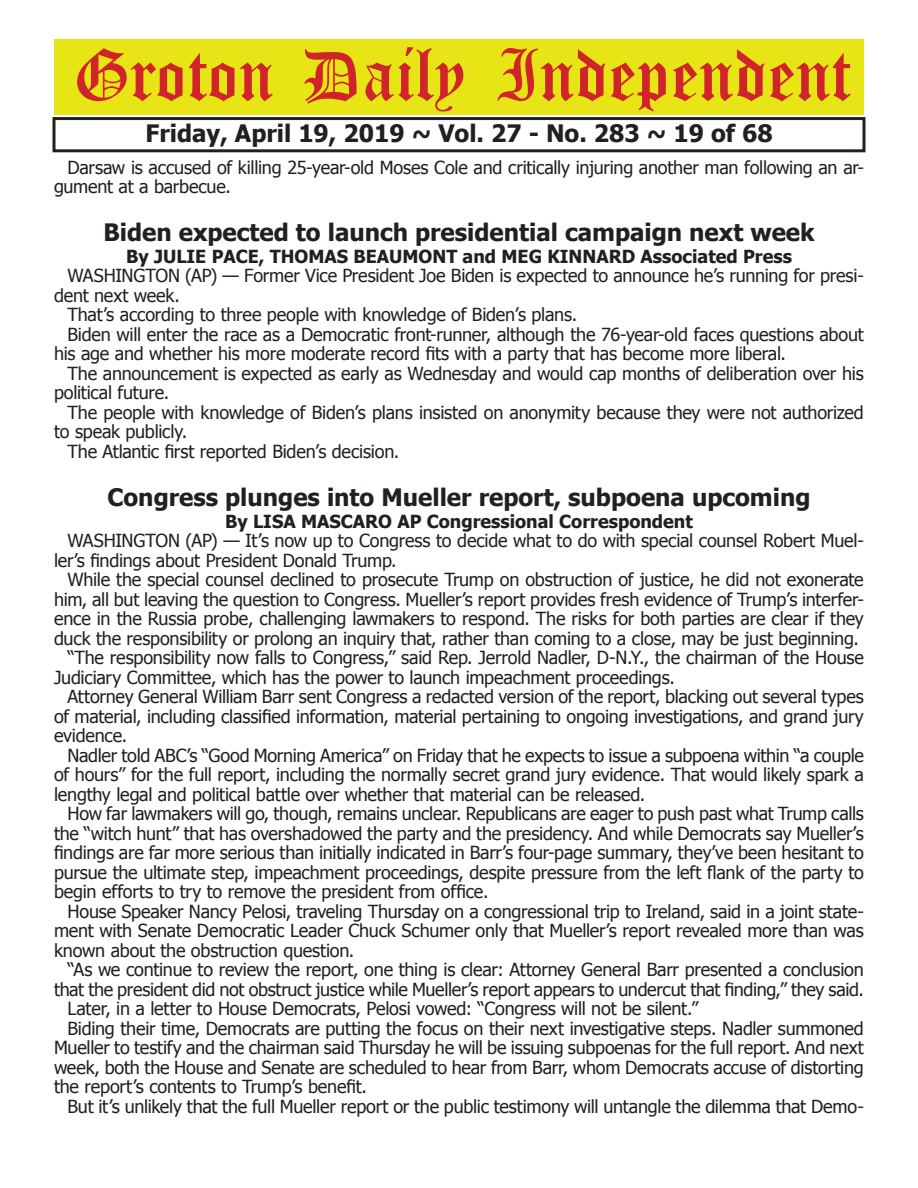
<style>
.page{position:relative;width:918px;height:1188px;background:#fff}
.page>*{position:absolute;margin:0;border:0;box-sizing:border-box;transform-origin:0 0}
.t1{font:54px "Old English Five";color:#d1232a}
.t2{font:700 24px "Tahoma";color:#231f20}
.t3{font:18px/19.5px "Tahoma";letter-spacing:-.01em;color:#231f20}
.t4{font:700 18px "Tahoma";color:#231f20}
</style>
<div class="page">
<div style="left:52px;top:117px;width:814px;height:35px;border:3px solid #231f20"></div>
<div style="left:54px;top:40px;width:810px;height:75px;background:#e7e515"></div>
<h1 class="t1" style="left:73px;top:50px;width:779px">Groton Daily Independent</h1>
<h2 class="t2" style="left:145px;top:116px;width:629px">Friday, April 19, 2019 ~ Vol. 27 - No. 283 ~ 19 of 68</h2>
<p class="t3" style="left:54px;top:156px;width:812px;text-indent:14px">Darsaw is accused of killing 25-year-old Moses Cole and critically injuring another man following an ar&shy;gument at a barbecue.</p>
<h2 class="t2" style="left:103px;top:216px;width:713px">Biden expected to launch presidential campaign next week</h2>
<p class="t4" style="left:126px;top:244px;width:667px">By JULIE PACE, THOMAS BEAUMONT and MEG KINNARD Associated Press</p>
<p class="t3" style="left:68px;top:265px;width:798px">WASHINGTON (AP) — Former Vice President Joe Biden is expected to announce he’s running for presi-</p>
<p class="t3" style="left:54px;top:285px;width:127px">dent next week.</p>
<p class="t3" style="left:68px;top:304px;width:511px">That’s according to three people with knowledge of Biden’s plans.</p>
<p class="t3" style="left:68px;top:324px;width:798px">Biden will enter the race as a Democratic front-runner, although the 76-year-old faces questions about</p>
<p class="t3" style="left:54px;top:343px;width:734px">his age and whether his more moderate record fits with a party that has become more liberal.</p>
<p class="t3" style="left:68px;top:363px;width:798px">The announcement is expected as early as Wednesday and would cap months of deliberation over his</p>
<p class="t3" style="left:54px;top:382px;width:117px">political future.</p>
<p class="t3" style="left:68px;top:402px;width:798px">The people with knowledge of Biden’s plans insisted on anonymity because they were not authorized</p>
<p class="t3" style="left:54px;top:421px;width:135px">to speak publicly.</p>
<p class="t3" style="left:68px;top:441px;width:333px">The Atlantic first reported Biden’s decision.</p>
<h2 class="t2" style="left:108px;top:481px;width:705px">Congress plunges into Mueller report, subpoena upcoming</h2>
<p class="t4" style="left:225px;top:509px;width:469px">By LISA MASCARO AP Congressional Correspondent</p>
<p class="t3" style="left:54px;top:530px;width:812px;text-indent:13px">WASHINGTON (AP) — It’s now up to Congress to decide what to do with special counsel Robert Muel&shy;ler’s findings about President Donald Trump.</p>
<p class="t3" style="left:68px;top:569px;width:798px">While the special counsel declined to prosecute Trump on obstruction of justice, he did not exonerate</p>
<p class="t3" style="left:54px;top:589px;width:812px">him, all but leaving the question to Congress. Mueller’s report provides fresh evidence of Trump’s interfer-</p>
<p class="t3" style="left:54px;top:608px;width:811px">ence in the Russia probe, challenging lawmakers to respond. The risks for both parties are clear if they</p>
<p class="t3" style="left:54px;top:628px;width:806px">duck the responsibility or prolong an inquiry that, rather than coming to a close, may be just beginning.</p>
<p class="t3" style="left:68px;top:647px;width:798px">“The responsibility now falls to Congress,” said Rep. Jerrold Nadler, D-N.Y., the chairman of the House</p>
<p class="t3" style="left:54px;top:667px;width:622px">Judiciary Committee, which has the power to launch impeachment proceedings.</p>
<p class="t3" style="left:68px;top:686px;width:798px">Attorney General William Barr sent Congress a redacted version of the report, blacking out several types</p>
<p class="t3" style="left:54px;top:706px;width:811px">of material, including classified information, material pertaining to ongoing investigations, and grand jury</p>
<p class="t3" style="left:54px;top:725px;width:75px">evidence.</p>
<p class="t3" style="left:68px;top:745px;width:798px">Nadler told ABC’s “Good Morning America” on Friday that he expects to issue a subpoena within “a couple</p>
<p class="t3" style="left:54px;top:764px;width:811px">of hours” for the full report, including the normally secret grand jury evidence. That would likely spark a</p>
<p class="t3" style="left:54px;top:784px;width:593px">lengthy legal and political battle over whether that material can be released.</p>
<p class="t3" style="left:68px;top:803px;width:798px">How far lawmakers will go, though, remains unclear. Republicans are eager to push past what Trump calls</p>
<p class="t3" style="left:54px;top:823px;width:811px">the “witch hunt” that has overshadowed the party and the presidency. And while Democrats say Mueller’s</p>
<p class="t3" style="left:54px;top:842px;width:811px">findings are far more serious than initially indicated in Barr’s four-page summary, they’ve been hesitant to</p>
<p class="t3" style="left:54px;top:862px;width:811px">pursue the ultimate step, impeachment proceedings, despite pressure from the left flank of the party to</p>
<p class="t3" style="left:54px;top:881px;width:436px">begin efforts to try to remove the president from office.</p>
<p class="t3" style="left:68px;top:901px;width:798px">House Speaker Nancy Pelosi, traveling Thursday on a congressional trip to Ireland, said in a joint state-</p>
<p class="t3" style="left:54px;top:920px;width:811px">ment with Senate Democratic Leader Chuck Schumer only that Mueller’s report revealed more than was</p>
<p class="t3" style="left:54px;top:940px;width:302px">known about the obstruction question.</p>
<p class="t3" style="left:68px;top:959px;width:798px">“As we continue to review the report, one thing is clear: Attorney General Barr presented a conclusion</p>
<p class="t3" style="left:54px;top:979px;width:811px">that the president did not obstruct justice while Mueller’s report appears to undercut that finding,” they said.</p>
<p class="t3" style="left:68px;top:998px;width:632px">Later, in a letter to House Democrats, Pelosi vowed: “Congress will not be silent.”</p>
<p class="t3" style="left:68px;top:1018px;width:798px">Biding their time, Democrats are putting the focus on their next investigative steps. Nadler summoned</p>
<p class="t3" style="left:54px;top:1037px;width:811px">Mueller to testify and the chairman said Thursday he will be issuing subpoenas for the full report. And next</p>
<p class="t3" style="left:54px;top:1057px;width:811px">week, both the House and Senate are scheduled to hear from Barr, whom Democrats accuse of distorting</p>
<p class="t3" style="left:54px;top:1076px;width:315px">the report’s contents to Trump’s benefit.</p>
<p class="t3" style="left:68px;top:1096px;width:798px">But it’s unlikely that the full Mueller report or the public testimony will untangle the dilemma that Demo-</p>
</div>
